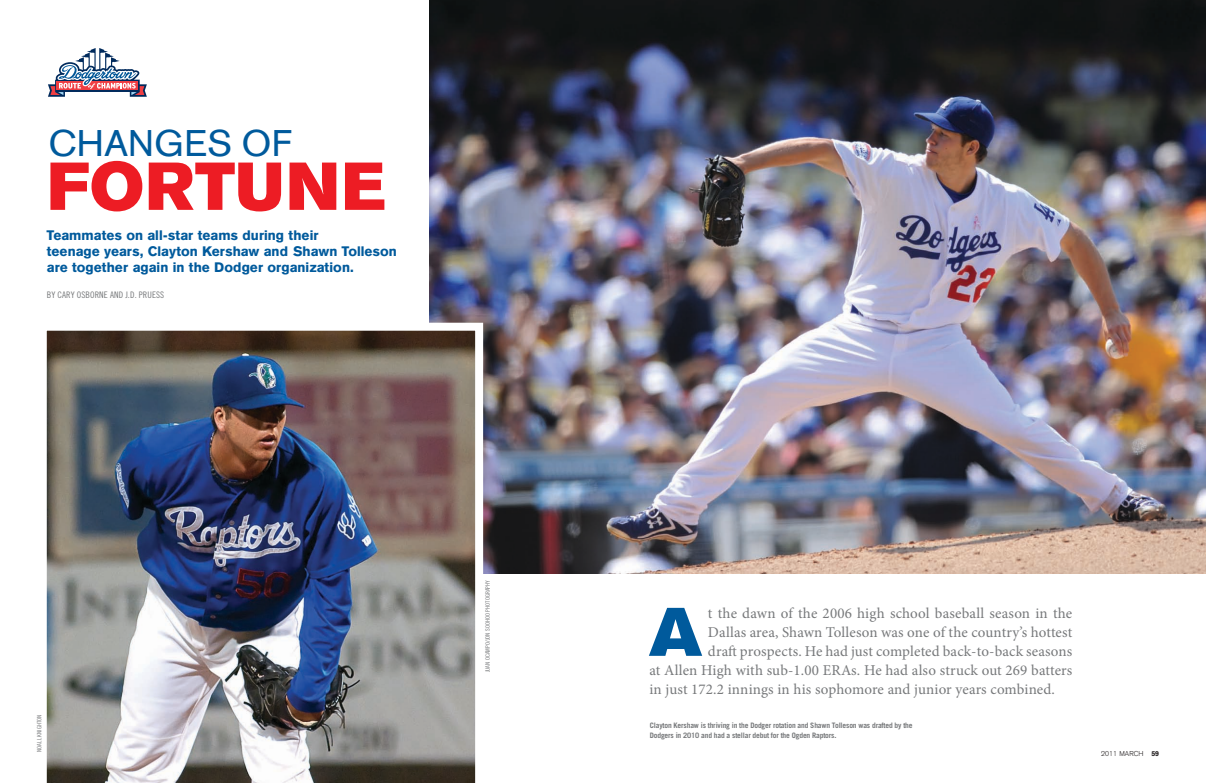
<style>
.page{position:relative;width:1206px;height:783px;background:#fff}
.page>*{position:absolute;margin:0;border:0;box-sizing:border-box;transform-origin:0 0}
.t1{font:72.1px "A Grotesk Super";color:#005a9c}
.t2{font:71px "A Grotesk Super";letter-spacing:-.01em;color:#ed1c24}
.t3{font:39px "A Grotesk Rgl";color:#005a9c}
.t4{font:15px "Minion Pro";letter-spacing:.01em;color:#77797b}
.t5{font:14.5px/16px "A Grotesk Bld";color:#005a9c}
.t6{font:9px "Trade Gothic Cond Eighteen";letter-spacing:.01em;color:#77797b}
.t7{font:700 7.5px/9.5px "Trade Gothic";letter-spacing:-.02em;color:#77797b}
.t8{font:300 7px "Akzidenz Grotesk";letter-spacing:.02em;color:#231f20}
.t9{font:6px "Trade Gothic Cond Eighteen";letter-spacing:.01em;color:#77797b}
.s1{font-weight:900}
</style>
<div class="page">
<img style="left:429px;top:0;width:777px;height:574px">
<img style="left:46px;top:323px;width:437px;height:460px">
<svg style="left:48px;top:48px;width:99px;height:49px"></svg>
<h3 class="t3" style="left:48px;top:117px;width:246px">CHANGES OF</h3>
<h2 class="t2" style="left:46px;top:139px;width:342px">FORTUNE</h2>
<p class="t5" style="left:47px;top:228px;width:352px">Teammates on all-star teams during their<br>teenage years, Clayton Kershaw and Shawn Tolleson are together again in the Dodger organization.</p>
<p class="t6" style="left:47px;top:289px;width:119px">BY CARY OSBORNE AND J.D. PRUESS</p>
<p class="t9" style="left:36px;top:752px;width:38px;rotate:-90deg">NOALL KNIGHTON</p>
<p class="t9" style="left:484px;top:672px;width:94px;rotate:-90deg">JUAN OCAMPO/JON SOOHOO PHOTOGRAPHY</p>
<h1 class="t1" style="left:649px;top:584px;width:54px">A</h1>
<p class="t4" style="left:708px;top:603px;width:366px">t the dawn of the 2006 high school baseball season in the</p>
<p class="t4" style="left:708px;top:622px;width:366px">Dallas area, Shawn Tolleson was one of the country’s hottest</p>
<p class="t4" style="left:708px;top:641px;width:366px">draft prospects. He had just completed back-to-back seasons</p>
<p class="t4" style="left:649px;top:660px;width:424px">at Allen High with sub-1.00 ERAs. He had also struck out 269 batters</p>
<p class="t4" style="left:649px;top:679px;width:407px">in just 172.2 innings in his sophomore and junior years combined.</p>
<p class="t7" style="left:650px;top:721px;width:264px">Clayton Kershaw is thriving in the Dodger rotation and Shawn Tolleson was drafted by the<br>Dodgers in 2010 and had a stellar debut for the Ogden Raptors.</p>
<p class="t8" style="left:1101px;top:750px;width:60px">2011 MARCH <span class="s1">59</span></p>
</div>
